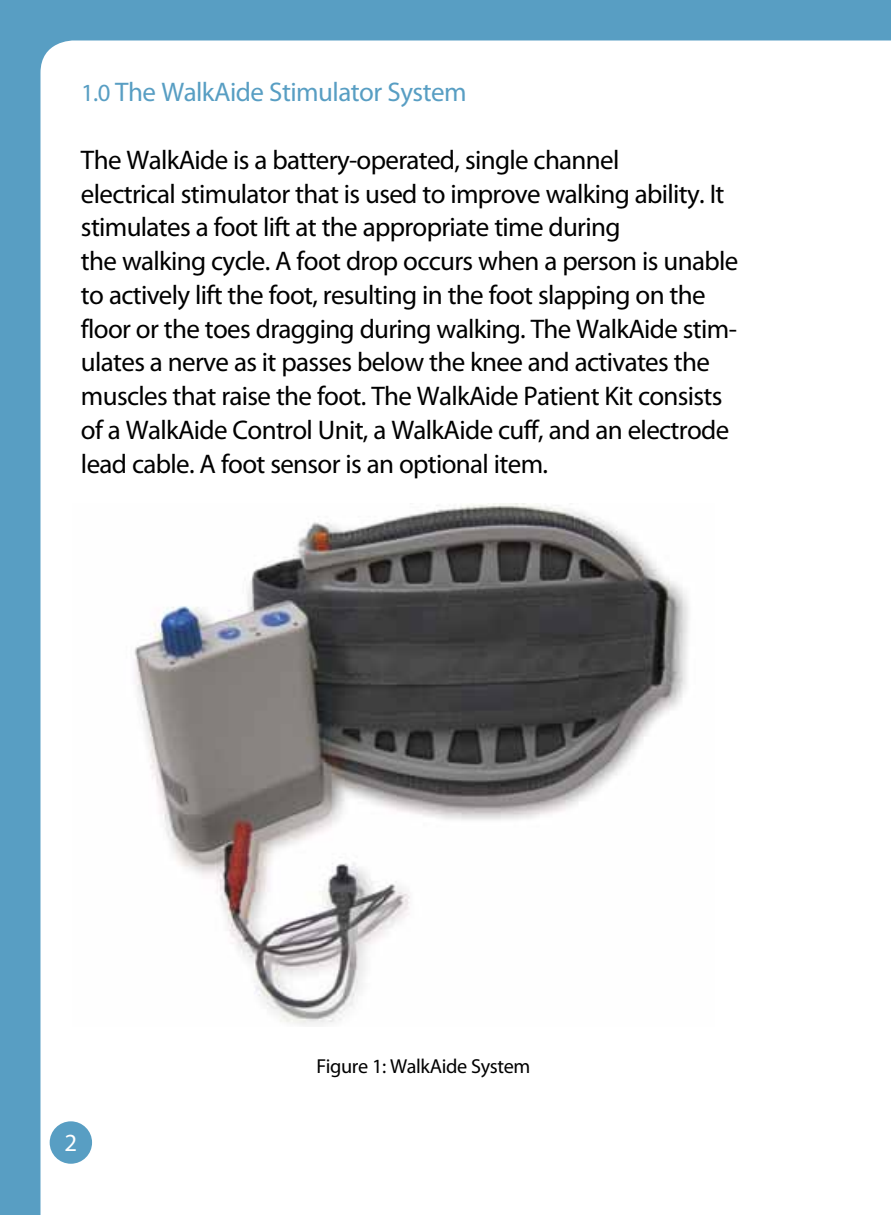
<style>
.page{position:relative;width:891px;height:1215px;background:#589ec3}
.page>*{position:absolute;margin:0;border:0;box-sizing:border-box;transform-origin:0 0}
.t1{font:27px/33.8px "Myriad Pro";letter-spacing:-.025em;color:#000}
.t2{font:27px "Myriad Pro";letter-spacing:-.02em;color:#589ec3}
.t3{font:24.75px "Myriad Pro";color:#fff}
.t4{font:20.25px "Myriad Pro";letter-spacing:-.02em;color:#000}
.s1{font-size:24.75px}
</style>
<div class="page">
<div style="left:41px;top:40px;width:850px;height:1175px;background:#fff"></div>
<div style="left:50px;top:1121px;width:42px;height:43px;background:#589ec3;border-radius:50%"></div>
<img style="left:73px;top:503px;width:641px;height:524px">
<p class="t2" style="left:81px;top:76px;width:387px"><span class="s1">1.0</span> The WalkAide Stimulator System</p>
<p class="t1" style="left:81px;top:142px;width:659px">The WalkAide is a battery-operated, single channel<br>electrical stimulator that is used to improve walking ability. It stimulates a foot lift at the appropriate time during<br>the walking cycle. A foot drop occurs when a person is unable to actively lift the foot, resulting in the foot slapping on the floor or the toes dragging during walking. The WalkAide stim&shy;ulates a nerve as it passes below the knee and activates the muscles that raise the foot. The WalkAide Patient Kit consists of a WalkAide Control Unit, a WalkAide cuff, and an electrode lead cable. A foot sensor is an optional item.</p>
<p class="t3" style="left:65px;top:1128px;width:14px">2</p>
<p class="t4" style="left:316px;top:1054px;width:216px">Figure 1: WalkAide System</p>
</div>
